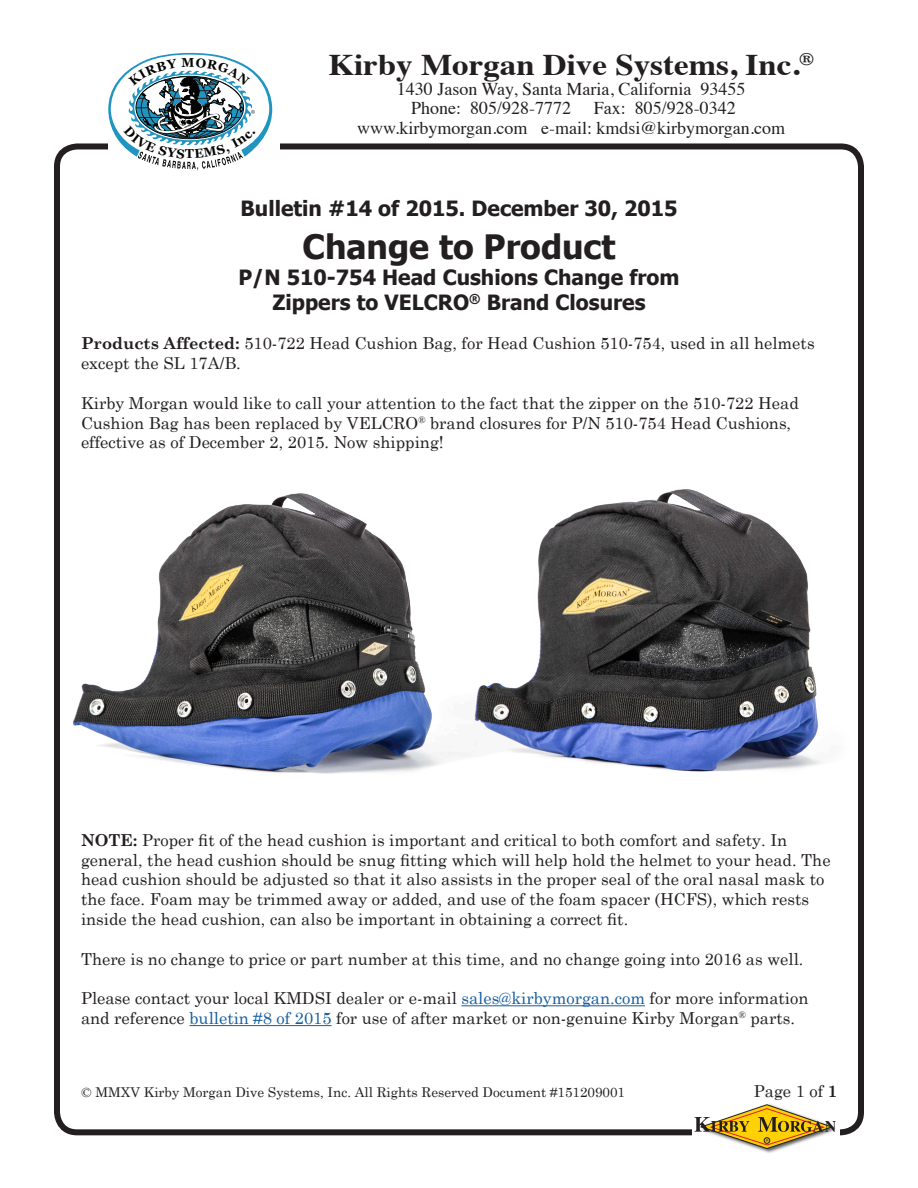
<style>
.page{position:relative;width:918px;height:1188px;background:#fff}
.page>*{position:absolute;margin:0;border:0;box-sizing:border-box;transform-origin:0 0}
.t1{font:700 33.6px "Tahoma";color:#231f20}
.t2{font:700 30px "Times";color:#231f20;scale:1.1 1}
.t3{font:700 21px/25.2px "Tahoma";color:#231f20;text-align:center}
.t4{font:18px/19.5px "Times";color:#231f20}
.Body_Text{font:16.5px/19.8px "Century Schoolbook";color:#231f20}
.t5{font:13.5px "Century Schoolbook";color:#231f20}
.s1{font-weight:700}
.s2{color:#175d9e}
</style>
<div class="page">
<div style="left:54px;top:143px;width:810px;height:992px;border:6px solid #231f20;border-radius:20px"></div>
<div style="left:108px;top:52px;width:172px;height:118px;background:#fff"></div>
<img style="left:757px;top:1128px;width:83px;height:25px">
<svg style="left:694px;top:1104px;width:142px;height:45px"></svg>
<hr style="left:461px;top:1005px;width:184px;height:1px;background:#175d9e">
<hr style="left:189px;top:1025px;width:143px;height:1px;background:#175d9e">
<img style="left:73px;top:489px;width:749px;height:285px">
<svg style="left:108px;top:53px;width:164px;height:117px"></svg>
<h2 class="t2" style="left:328px;top:36px;width:443px">Kirby Morgan Dive Systems, Inc.<sup>®</sup></h2>
<p class="t4" style="left:411px;top:77px;width:336px;text-indent:-14px">1430 Jason Way, Santa Maria, California 93455<br>Phone: 805/928-7772</p>
<p class="t4" style="left:357px;top:97px;width:430px;text-indent:237px">Fax: 805/928-0342 www.kirbymorgan.com e-mail: kmdsi@kirbymorgan.com</p>
<p class="t3" style="left:241px;top:194px;width:439px">Bulletin #14 of 2015. December 30, 2015</p>
<p class="t1" style="left:303px;top:224px;width:314px">Change to Product</p>
<p class="t3" style="left:239px;top:263px;width:443px">P/N 510-754 Head Cushions Change from<br>Zippers to VELCRO<sup>®</sup> Brand Closures</p>
<p class="Body_Text" style="left:81px;top:333px;width:735px"><span class="s1">Products Affected:</span> 510-722 Head Cushion Bag, for Head Cushion 510-754, used in all helmets except the SL 17A/B.</p>
<p class="Body_Text" style="left:81px;top:393px;width:719px">Kirby Morgan would like to call your attention to the fact that the zipper on the 510-722 Head<br>Cushion Bag has been replaced by VELCRO<sup>®</sup> brand closures for P/N 510-754 Head Cushions, effective as of December 2, 2015. Now shipping!</p>
<p class="Body_Text" style="left:81px;top:830px;width:751px"><span class="s1">NOTE:</span> Proper fit of the head cushion is important and critical to both comfort and safety. In general, the head cushion should be snug fitting which will help hold the helmet to your head. The head cushion should be adjusted so that it also assists in the proper seal of the oral nasal mask to the face. Foam may be trimmed away or added, and use of the foam spacer (HCFS), which rests inside the head cushion, can also be important in obtaining a correct fit.</p>
<p class="Body_Text" style="left:81px;top:948px;width:724px">There is no change to price or part number at this time, and no change going into 2016 as well.</p>
<p class="Body_Text" style="left:81px;top:988px;width:729px">Please contact your local KMDSI dealer or e-mail <span class="s2">sales@kirbymorgan.com</span> for more information and reference <span class="s2">bulletin #8 of 2015</span> for use of after market or non-genuine Kirby Morgan<sup>®</sup> parts.</p>
<p class="t5" style="left:82px;top:1084px;width:545px">© MMXV Kirby Morgan Dive Systems, Inc. All Rights Reserved Document #151209001</p>
<p class="Body_Text" style="left:754px;top:1081px;width:85px">Page 1 of <span class="s1">1</span></p>
</div>
